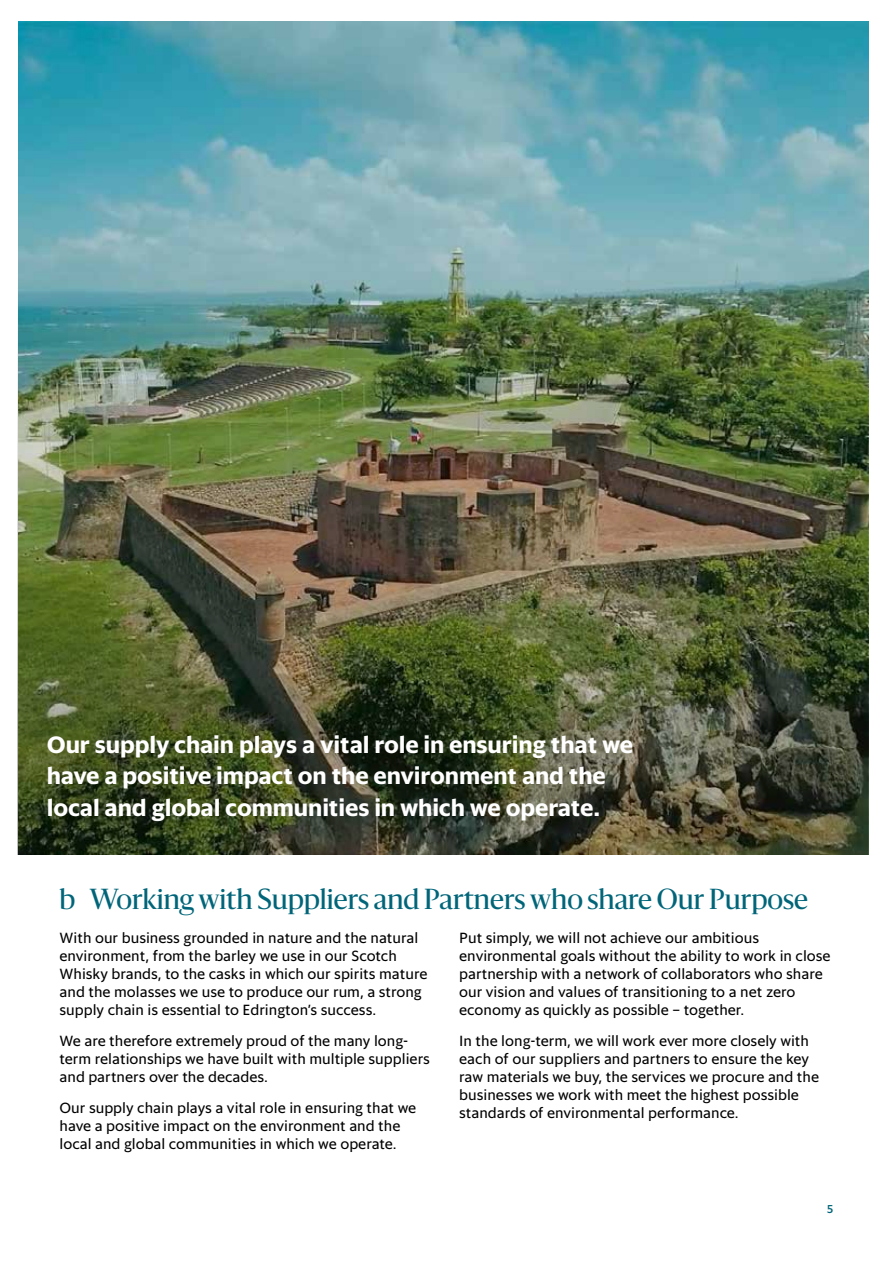
<style>
.page{position:relative;width:893px;height:1263px;background:#fff}
.page>*{position:absolute;margin:0;border:0;box-sizing:border-box;transform-origin:0 0}
.t1{font:27px "Sanomat";color:#006579}
.t2{font:700 24px/31.5px "Sanomat Sans Text";letter-spacing:-.005em;color:#fff}
.t3{font:15px/18px "Sanomat Sans Text";color:#000}
.t4{font:500 12px "Sanomat Sans Text";color:#006579}
</style>
<div class="page">
<img style="left:17px;top:21px;width:850px;height:834px">
<h2 class="t2" style="left:47px;top:726px;width:588px">Our supply chain plays a vital role in ensuring that we have a positive impact on the environment and the local and global communities in which we operate.</h2>
<h1 class="t1" style="left:60px;top:880px;width:750px">b Working with Suppliers and Partners who share Our Purpose</h1>
<p class="t3" style="left:60px;top:928px;width:369px">With our business grounded in nature and the natural environment, from the barley we use in our Scotch Whisky brands, to the casks in which our spirits mature and the molasses we use to produce our rum, a strong supply chain is essential to Edrington’s success.</p>
<p class="t3" style="left:60px;top:1030px;width:372px">We are therefore extremely proud of the many long&shy;term relationships we have built with multiple suppliers and partners over the decades.</p>
<p class="t3" style="left:60px;top:1097px;width:358px">Our supply chain plays a vital role in ensuring that we have a positive impact on the environment and the local and global communities in which we operate.</p>
<p class="t3" style="left:459px;top:928px;width:373px">Put simply, we will not achieve our ambitious environmental goals without the ability to work in close partnership with a network of collaborators who share our vision and values of transitioning to a net zero economy as quickly as possible – together.</p>
<p class="t3" style="left:459px;top:1030px;width:361px">In the long-term, we will work ever more closely with each of our suppliers and partners to ensure the key raw materials we buy, the services we procure and the businesses we work with meet the highest possible standards of environmental performance.</p>
<p class="t4" style="left:827px;top:1200px;width:8px">5</p>
</div>
